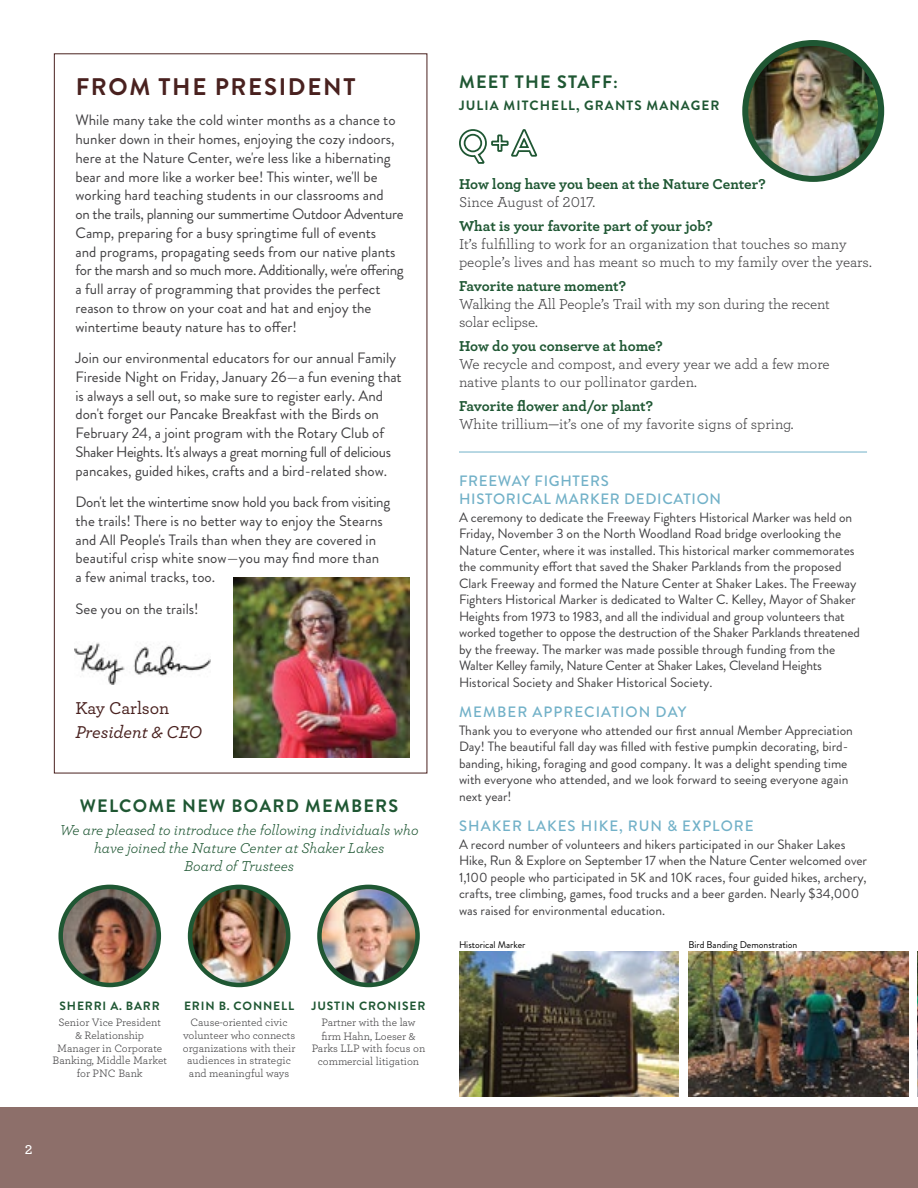
<style>
.page{position:relative;width:918px;height:1188px;background:#fff}
.page>*{position:absolute;margin:0;border:0;box-sizing:border-box;transform-origin:0 0}
.t1{font:700 24px "Brandon Grotesque";letter-spacing:.07em;color:#49211f}
.t2{font:700 18px "Brandon Grotesque";letter-spacing:.07em;color:#1f5733}
.t3{font:italic 500 18px "Archer";color:#49211f}
.t4{font:500 18px "Archer";letter-spacing:-.005em;color:#49211f}
.t5{font:15px/18.8px "Brandon Grotesque";color:#414042}
.t6{font:15px/18px "Archer";color:#414042}
.t7{font:700 15px "Archer";color:#1f5733}
.t8{font:italic 15px/18px "Archer";color:#1f5733;text-align:center}
.t9{font:500 15px "Brandon Grotesque";letter-spacing:.07em;color:#72b1c8}
.t10{font:500 15px/18px "Brandon Grotesque";letter-spacing:.045em;color:#72b1c8}
.t11{font:13.5px/16.5px "Brandon Grotesque";color:#414042}
.t12{font:700 13.5px "Brandon Grotesque";letter-spacing:.08em;color:#1f5733}
.t13{font:600 13.5px "Archer";color:#fff}
.t14{font:700 12px "Brandon Grotesque";letter-spacing:.07em;color:#1f5733}
.t15{font:11.25px/12.8px "Archer";color:#414042;text-align:center}
.t16{font:9.75px "Brandon Grotesque";color:#000}
</style>
<div class="page">
<div style="left:0;top:1107px;width:918px;height:81px;background:#8d6f6a"></div>
<img style="left:459px;top:951px;width:220px;height:146px">
<img style="left:688px;top:951px;width:220px;height:146px">
<img style="left:74px;top:642px;width:137px;height:42px">
<svg style="left:459px;top:129px;width:79px;height:35px"></svg>
<hr style="left:459px;top:452px;width:408px;height:1px;background:#72b1c8">
<img style="left:61px;top:887px;width:98px;height:98px;border-radius:49px">
<div style="left:58px;top:885px;width:103px;height:102px;border:4px solid #1f5733;border-radius:50%"></div>
<img style="left:233px;top:578px;width:177px;height:180px">
<img style="left:192px;top:887px;width:96px;height:98px">
<div style="left:188px;top:885px;width:102px;height:102px;border:4px solid #1f5733;border-radius:50%"></div>
<img style="left:319px;top:887px;width:99px;height:98px;border-radius:49px">
<div style="left:317px;top:885px;width:103px;height:102px;border:4px solid #1f5733;border-radius:50%"></div>
<img style="left:749px;top:43px;width:132px;height:136px">
<div style="left:742px;top:40px;width:142px;height:142px;border:6px solid #1f5733;border-radius:50%"></div>
<img style="left:917px;top:951px;width:1px;height:146px">
<h1 class="t1" style="left:76px;top:70px;width:281px">FROM THE PRESIDENT</h1>
<p class="t5" style="left:76px;top:110px;width:330px">While many take the cold winter months as a chance to hunker down in their homes, enjoying the cozy indoors, here at the Nature Center, we're less like a hibernating bear and more like a worker bee! This winter, we'll be working hard teaching students in our classrooms and<br>on the trails, planning our summertime Outdoor Adventure Camp, preparing for a busy springtime full of events<br>and programs, propagating seeds from our native plants for the marsh and so much more. Additionally, we're offering a full array of programming that provides the perfect reason to throw on your coat and hat and enjoy the wintertime beauty nature has to offer!</p>
<p class="t5" style="left:76px;top:349px;width:328px">Join our environmental educators for our annual Family Fireside Night on Friday, January 26—a fun evening that is always a sell out, so make sure to register early. And don't forget our Pancake Breakfast with the Birds on February 24, a joint program with the Rotary Club of Shaker Heights. It's always a great morning full of delicious pancakes, guided hikes, crafts and a bird-related show.</p>
<p class="t5" style="left:76px;top:493px;width:316px">Don't let the wintertime snow hold you back from visiting the trails! There is no better way to enjoy the Stearns and All People's Trails than when they are covered in beautiful crisp white snow—you may find more than<br>a few animal tracks, too.</p>
<p class="t5" style="left:76px;top:599px;width:125px">See you on the trails!</p>
<h2 class="t4" style="left:76px;top:695px;width:95px">Kay Carlson</h2>
<h2 class="t3" style="left:76px;top:719px;width:128px">President &amp; CEO</h2>
<h2 class="t2" style="left:80px;top:794px;width:320px">WELCOME NEW BOARD MEMBERS</h2>
<p class="t8" style="left:60px;top:820px;width:360px">We are pleased to introduce the following individuals who have joined the Nature Center at Shaker Lakes<br>Board of Trustees</p>
<p class="t14" style="left:60px;top:997px;width:102px">SHERRI A. BARR</p>
<p class="t15" style="left:53px;top:1016px;width:116px">Senior Vice President<br>&amp; Relationship<br>Manager in Corporate<br>Banking, Middle Market for PNC Bank</p>
<p class="t14" style="left:184px;top:997px;width:112px">ERIN B. CONNELL</p>
<p class="t15" style="left:183px;top:1016px;width:114px">Cause-oriented civic volunteer who connects organizations with their audiences in strategic and meaningful ways</p>
<p class="t14" style="left:312px;top:997px;width:115px">JUSTIN CRONISER</p>
<p class="t15" style="left:312px;top:1015px;width:115px">Partner with the law firm Hahn, Loeser &amp;<br>Parks LLP with focus on commercial litigation</p>
<p class="t13" style="left:25px;top:1140px;width:9px">2</p>
<h2 class="t2" style="left:459px;top:69px;width:161px">MEET THE STAFF:</h2>
<p class="t12" style="left:459px;top:96px;width:262px">JULIA MITCHELL, GRANTS MANAGER</p>
<p class="t7" style="left:459px;top:172px;width:308px">How long have you been at the Nature Center?</p>
<p class="t6" style="left:459px;top:192px;width:138px">Since August of 2017.</p>
<p class="t7" style="left:459px;top:214px;width:255px">What is your favorite part of your job?</p>
<p class="t6" style="left:459px;top:234px;width:414px">It’s fulfilling to work for an organization that touches so many people’s lives and has meant so much to my family over the years.</p>
<p class="t7" style="left:459px;top:274px;width:169px">Favorite nature moment?</p>
<p class="t6" style="left:459px;top:294px;width:373px">Walking the All People’s Trail with my son during the recent solar eclipse.</p>
<p class="t7" style="left:459px;top:334px;width:205px">How do you conserve at home?</p>
<p class="t6" style="left:459px;top:354px;width:372px">We recycle and compost, and every year we add a few more native plants to our pollinator garden.</p>
<p class="t7" style="left:459px;top:394px;width:196px">Favorite flower and/or plant?</p>
<p class="t6" style="left:459px;top:414px;width:336px">White trillium—it’s one of my favorite signs of spring.</p>
<p class="t10" style="left:459px;top:472px;width:264px">FREEWAY FIGHTERS<br>HISTORICAL MARKER DEDICATION</p>
<p class="t11" style="left:459px;top:509px;width:403px">A ceremony to dedicate the Freeway Fighters Historical Marker was held on Friday, November 3 on the North Woodland Road bridge overlooking the Nature Center, where it was installed. This historical marker commemorates the community effort that saved the Shaker Parklands from the proposed Clark Freeway and formed the Nature Center at Shaker Lakes. The Freeway Fighters Historical Marker is dedicated to Walter C. Kelley, Mayor of Shaker Heights from 1973 to 1983, and all the individual and group volunteers that worked together to oppose the destruction of the Shaker Parklands threatened by the freeway. The marker was made possible through funding from the Walter Kelley family, Nature Center at Shaker Lakes, Cleveland Heights Historical Society and Shaker Historical Society.</p>
<p class="t9" style="left:459px;top:701px;width:229px">MEMBER APPRECIATION DAY</p>
<p class="t11" style="left:459px;top:722px;width:395px">Thank you to everyone who attended our first annual Member Appreciation Day! The beautiful fall day was filled with festive pumpkin decorating, bird&shy;banding, hiking, foraging and good company. It was a delight spending time with everyone who attended, and we look forward to seeing everyone again next year!</p>
<p class="t9" style="left:459px;top:815px;width:296px">SHAKER LAKES HIKE, RUN &amp; EXPLORE</p>
<p class="t11" style="left:459px;top:836px;width:410px">A record number of volunteers and hikers participated in our Shaker Lakes Hike, Run &amp; Explore on September 17 when the Nature Center welcomed over 1,100 people who participated in 5K and 10K races, four guided hikes, archery, crafts, tree climbing, games, food trucks and a beer garden. Nearly $34,000 was raised for environmental education.</p>
<p class="t16" style="left:459px;top:938px;width:68px">Historical Marker</p>
<p class="t16" style="left:688px;top:938px;width:110px">Bird Banding Demonstration</p>
</div>
